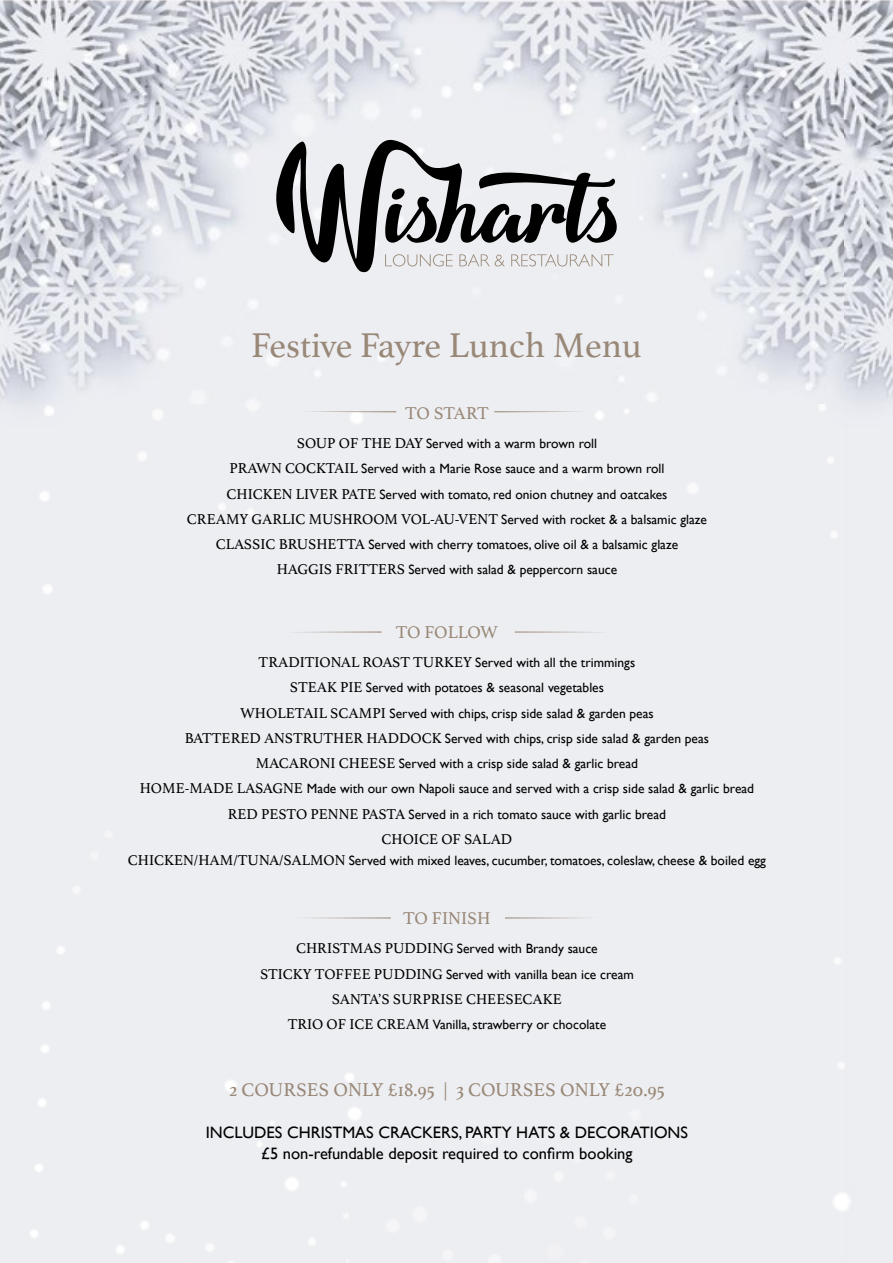
<style>
.page{position:relative;width:893px;height:1263px;background:#fff}
.page>*{position:absolute;margin:0;border:0;box-sizing:border-box;transform-origin:0 0}
.t1{font:36px "Athelas";color:#987}
.t2{font:19.5px "Athelas";color:#987}
.t3{font:18px "Athelas";letter-spacing:-.01em;color:#987}
.t4{font:16.5px/21px "Gill Sans";color:#000;text-align:center}
.t5{font:15px "Athelas";color:#000}
.t6{font:13.5px/25.2px "Gill Sans";color:#000;text-align:center}
.s1{font-family:"Athelas";font-size:15px}
.s2{font-family:"Gill Sans";font-size:13.5px}
</style>
<div class="page">
<img style="left:0;top:0;width:893px;height:1263px">
<svg style="left:494px;top:411px;width:93px;height:1px"></svg>
<svg style="left:515px;top:631px;width:93px;height:2px"></svg>
<svg style="left:505px;top:917px;width:93px;height:1px"></svg>
<svg style="left:302px;top:411px;width:94px;height:1px"></svg>
<svg style="left:287px;top:631px;width:95px;height:2px"></svg>
<svg style="left:297px;top:917px;width:94px;height:1px"></svg>
<svg style="left:271px;top:137px;width:346px;height:136px;background:#a9a9ac"></svg>
<h1 class="t1" style="left:251px;top:316px;width:392px">Festive Fayre Lunch Menu</h1>
<h3 class="t3" style="left:405px;top:398px;width:85px">TO START</h3>
<p class="t6" style="left:226px;top:431px;width:442px"><span class="s1">SOUP OF THE DAY</span> Served with a warm brown roll<br><span class="s1">PRAWN COCKTAIL</span> Served with a Marie Rose sauce and a warm brown roll<br><span class="s1">CHICKEN LIVER PATE</span> Served with tomato, red onion chutney and oatcakes</p>
<p class="t5" style="left:187px;top:507px;width:521px">CREAMY GARLIC MUSHROOM VOL-AU-VENT <span class="s2">Served with rocket &amp; a balsamic glaze</span></p>
<p class="t6" style="left:216px;top:532px;width:464px"><span class="s1">CLASSIC BRUSHETTA</span> Served with cherry tomatoes, olive oil &amp; a balsamic glaze<br><span class="s1">HAGGIS FRITTERS</span> Served with salad &amp; peppercorn sauce</p>
<h3 class="t3" style="left:396px;top:617px;width:104px">TO FOLLOW</h3>
<p class="t6" style="left:140px;top:650px;width:616px"><span class="s1">TRADITIONAL ROAST TURKEY</span> Served with all the trimmings<br><span class="s1">STEAK PIE</span> Served with potatoes &amp; seasonal vegetables<br><span class="s1">WHOLETAIL SCAMPI</span> Served with chips, crisp side salad &amp; garden peas<br><span class="s1">BATTERED ANSTRUTHER HADDOCK</span> Served with chips, crisp side salad &amp; garden peas<br><span class="s1">MACARONI CHEESE</span> Served with a crisp side salad &amp; garlic bread<br><span class="s1">HOME-MADE LASAGNE</span> Made with our own Napoli sauce and served with a crisp side salad &amp; garlic bread <span class="s1">RED PESTO PENNE PASTA</span> Served in a rich tomato sauce with garlic bread</p>
<p class="t5" style="left:381px;top:827px;width:132px">CHOICE OF SALAD</p>
<p class="t6" style="left:128px;top:847px;width:640px"><span class="s1">CHICKEN/HAM/TUNA/SALMON</span> Served with mixed leaves, cucumber, tomatoes, coleslaw, cheese &amp; boiled egg</p>
<h3 class="t3" style="left:403px;top:904px;width:89px">TO FINISH</h3>
<p class="t6" style="left:260px;top:936px;width:375px"><span class="s1">CHRISTMAS PUDDING</span> Served with Brandy sauce<br><span class="s1">STICKY TOFFEE PUDDING</span> Served with vanilla bean ice cream</p>
<p class="t5" style="left:332px;top:987px;width:231px">SANTA’S SURPRISE CHEESECAKE</p>
<p class="t6" style="left:288px;top:1012px;width:320px"><span class="s1">TRIO OF ICE CREAM</span> Vanilla, strawberry or chocolate</p>
<h2 class="t2" style="left:229px;top:1074px;width:437px">2 COURSES ONLY £18.95 | 3 COURSES ONLY £20.95</h2>
<p class="t4" style="left:206px;top:1122px;width:484px">INCLUDES CHRISTMAS CRACKERS, PARTY HATS &amp; DECORATIONS £5 non-refundable deposit required to confirm booking</p>
</div>
